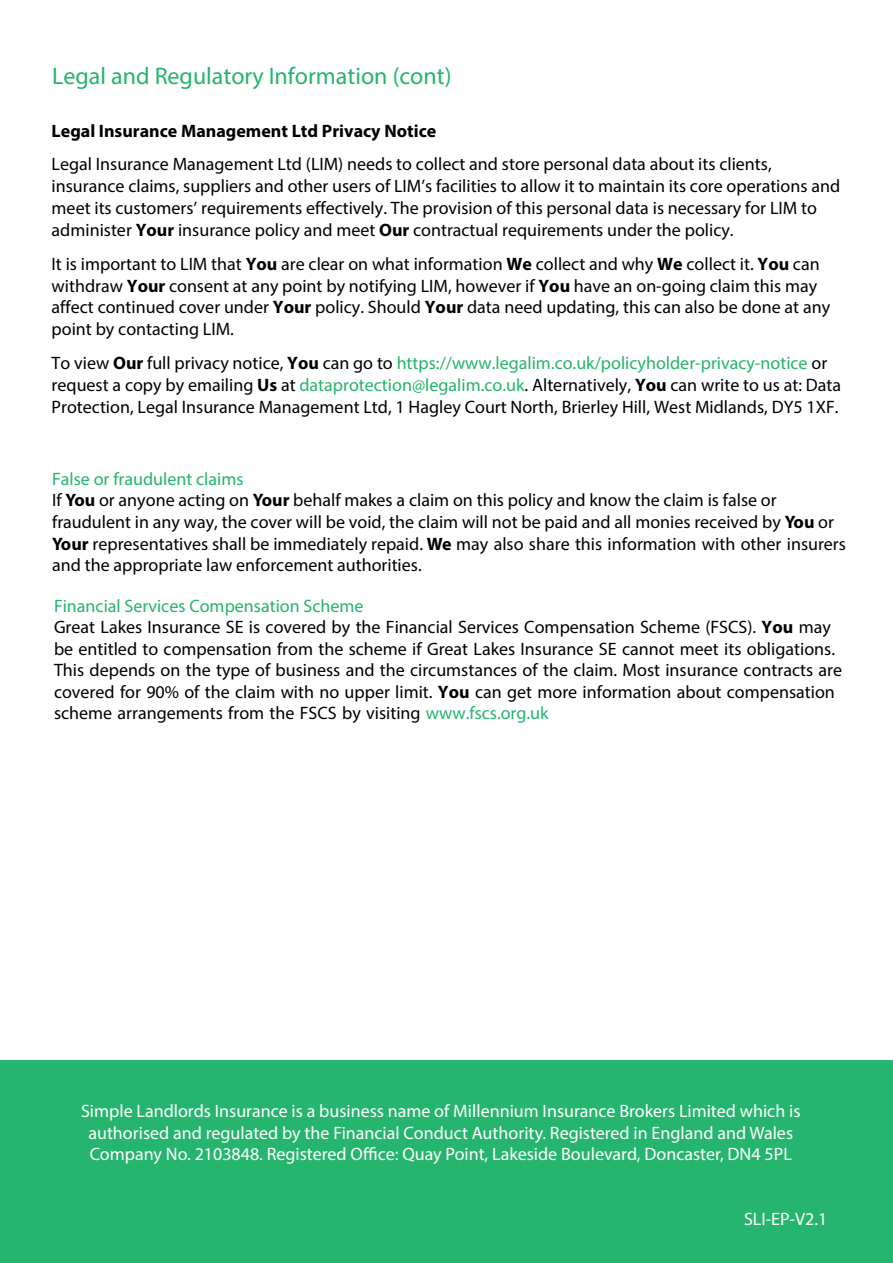
<style>
.page{position:relative;width:893px;height:1263px;background:#fff}
.page>*{position:absolute;margin:0;border:0;box-sizing:border-box;transform-origin:0 0}
.t1{font:24px "Myriad Pro";color:#25b46d}
.t2{font:18px/21.8px "Myriad Pro";color:#000}
.t3{font:18px/21.6px "Myriad Pro";color:#fff;text-align:center}
.t4{font:700 18px "Myriad Pro";color:#000}
.s1{font-weight:700}
.s2{color:#25b469}
.s3{color:#25b46d}
.s4{color:#24b46c}
</style>
<div class="page">
<div style="left:0;top:1061px;width:893px;height:202px;background:#26b56e"></div>
<h1 class="t1" style="left:52px;top:61px;width:401px">Legal and Regulatory Information (cont)</h1>
<p class="t4" style="left:52px;top:119px;width:386px">Legal Insurance Management Ltd Privacy Notice</p>
<p class="t2" style="left:52px;top:153px;width:790px">Legal Insurance Management Ltd (LIM) needs to collect and store personal data about its clients, insurance claims, suppliers and other users of LIM’s facilities to allow it to maintain its core operations and meet its customers’ requirements effectively. The provision of this personal data is necessary for LIM to administer <span class="s1">Your</span> insurance policy and meet <span class="s1">Our</span> contractual requirements under the policy.</p>
<p class="t2" style="left:52px;top:253px;width:780px">It is important to LIM that <span class="s1">You</span> are clear on what information <span class="s1">We</span> collect and why <span class="s1">We</span> collect it. <span class="s1">You</span> can withdraw <span class="s1">Your</span> consent at any point by notifying LIM, however if <span class="s1">You</span> have an on-going claim this may affect continued cover under <span class="s1">Your</span> policy. Should <span class="s1">Your</span> data need updating, this can also be done at any point by contacting LIM.</p>
<p class="t2" style="left:52px;top:352px;width:791px">To view <span class="s1">Our</span> full privacy notice, <span class="s1">You</span> can go to <span class="s2">https://www.legalim.co.uk/policyholder-privacy-notice</span> or request a copy by emailing <span class="s1">Us</span> at <span class="s2">dataprotection@legalim.co.uk</span>. Alternatively, <span class="s1">You</span> can write to us at: Data<br>Protection, Legal Insurance Management Ltd, 1 Hagley Court North, Brierley Hill, West Midlands, DY5 1XF.</p>
<p class="t2" style="left:52px;top:467px;width:795px"><span class="s3">False or fraudulent claims<br></span>If <span class="s1">You</span> or anyone acting on <span class="s1">Your</span> behalf makes a claim on this policy and know the claim is false or fraudulent in any way, the cover will be void, the claim will not be paid and all monies received by <span class="s1">You</span> or <span class="s1">Your</span> representatives shall be immediately repaid. <span class="s1">We</span> may also share this information with other insurers and the appropriate law enforcement authorities.</p>
<p class="t2" style="left:54px;top:595px;width:790px"><span class="s3">Financial Services Compensation Scheme<br></span>Great Lakes Insurance SE is covered by the Financial Services Compensation Scheme (FSCS). <span class="s1">You</span> may be entitled to compensation from the scheme if Great Lakes Insurance SE cannot meet its obligations.<br>This depends on the type of business and the circumstances of the claim. Most insurance contracts are covered for 90% of the claim with no upper limit. <span class="s1">You</span> can get more information about compensation scheme arrangements from the FSCS by visiting <span class="s4">www.fscs.org.uk</span></p>
<p class="t3" style="left:81px;top:1100px;width:721px">Simple Landlords Insurance is a business name of Millennium Insurance Brokers Limited which is authorised and regulated by the Financial Conduct Authority. Registered in England and Wales<br>Company No. 2103848. Registered Office: Quay Point, Lakeside Boulevard, Doncaster, DN4 5PL</p>
<p class="t3" style="left:744px;top:1208px;width:85px">SLI-EP-V2.1</p>
</div>
